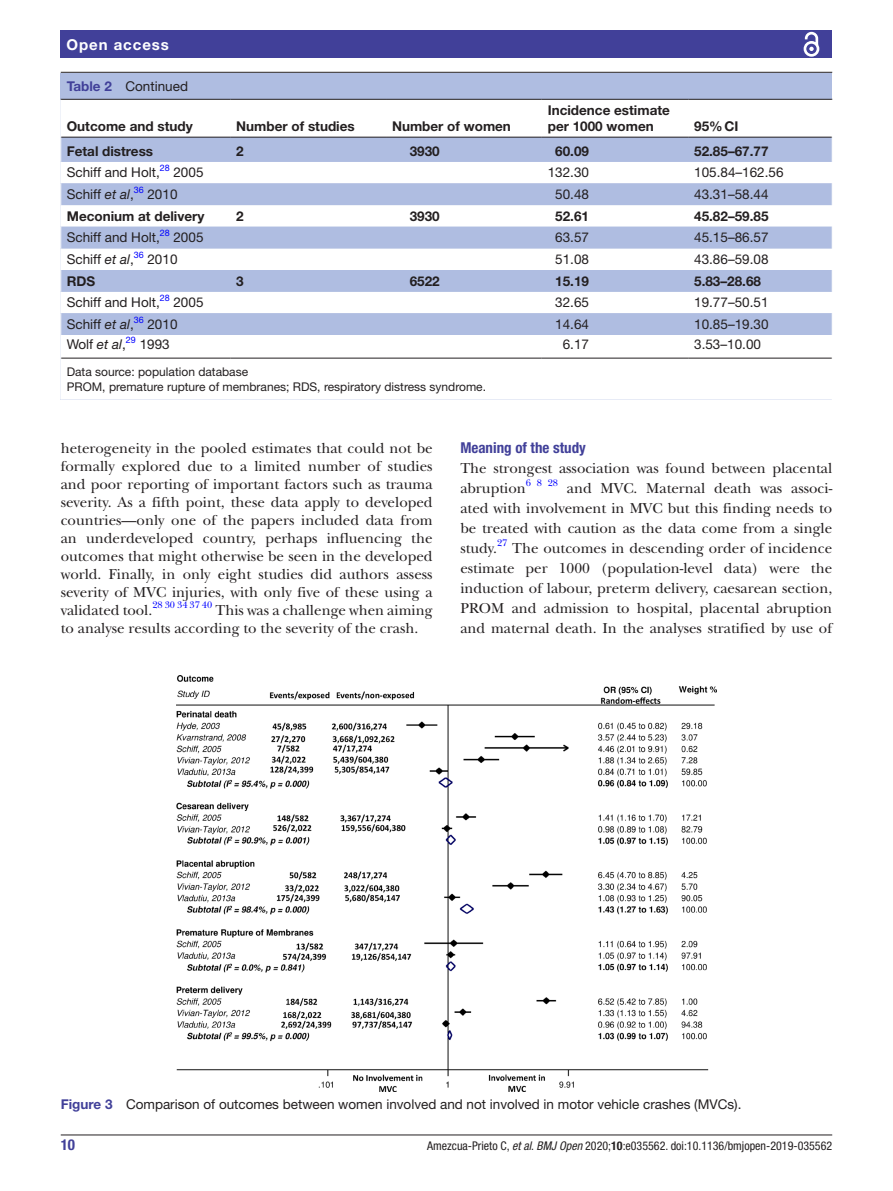
<style>
.page{position:relative;width:893px;height:1191px;background:#fff}
.page>*{position:absolute;margin:0;border:0;box-sizing:border-box;transform-origin:0 0}
.t1{font:15px/18px "New Baskerville";color:#231f20;text-align:justify}
.t2{font:700 condensed 15px "Helvetica Neue LT Std";color:#414099}
.t3{font:700 15px "Helvetica Neue LT Std";letter-spacing:.065em;color:#fff}
.t4{font:13.5px "Helvetica Neue LT Std";color:#231f20}
.t5{font:700 13.5px/16.2px "Helvetica Neue LT Std";color:#231f20}
.t6{font:12px/15px "Helvetica Neue LT Std";color:#231f20}
.t7{font:condensed 12px "Helvetica Neue LT Std";color:#231f20}
.t8{font:9.9px "New Baskerville";color:#00f}
.t9{font:9px "Helvetica Neue LT Std";color:#00f}
.s1{font-weight:700;color:#414099}
.s2{font-style:italic}
.s3{font-weight:700}
</style>
<div class="page">
<hr style="left:61px;top:1134px;width:771px;height:1px;background:#231f20">
<div style="left:61px;top:31px;width:771px;height:27px;background:#414099"></div>
<svg style="left:803px;top:31px;width:17px;height:26px"></svg>
<div style="left:61px;top:91px;width:771px;height:309px;background:#afbde1"></div>
<div style="left:61px;top:100px;width:771px;height:300px;background:#fff"></div>
<svg style="left:61px;top:138px;width:771px;height:197px"></svg>
<hr style="left:61px;top:99px;width:169px;height:1px;background:#231f20">
<hr style="left:61px;top:137px;width:169px;height:1px;background:#231f20">
<hr style="left:230px;top:99px;width:156px;height:1px;background:#231f20">
<hr style="left:230px;top:137px;width:156px;height:1px;background:#231f20">
<hr style="left:386px;top:99px;width:156px;height:1px;background:#231f20">
<hr style="left:386px;top:137px;width:156px;height:1px;background:#231f20">
<hr style="left:542px;top:99px;width:146px;height:1px;background:#231f20">
<hr style="left:542px;top:137px;width:146px;height:1px;background:#231f20">
<hr style="left:688px;top:99px;width:144px;height:1px;background:#231f20">
<hr style="left:688px;top:137px;width:144px;height:1px;background:#231f20">
<hr style="left:230px;top:358px;width:156px;height:1px;background:#231f20">
<hr style="left:386px;top:358px;width:156px;height:1px;background:#231f20">
<hr style="left:542px;top:358px;width:146px;height:1px;background:#231f20">
<hr style="left:688px;top:358px;width:144px;height:1px;background:#231f20">
<hr style="left:61px;top:358px;width:169px;height:1px;background:#231f20">
<svg style="left:60px;top:137px;width:1px;height:221px"></svg>
<hr style="left:67px;top:375px;width:765px;height:1px;background:#fff">
<hr style="left:67px;top:390px;width:765px;height:1px;background:#fff">
<div style="left:61px;top:73px;width:771px;height:18px;background:#afbde1"></div>
<hr style="left:61px;top:72px;width:771px;height:1px;background:#231f20">
<img style="left:176px;top:675px;width:540px;height:416px">
<p class="t3" style="left:66px;top:35px;width:104px">Open access</p>
<p class="t4" style="left:67px;top:78px;width:123px"><span class="s1">Table 2</span> Continued</p>
<p class="t5" style="left:67px;top:118px;width:128px">Outcome and study</p>
<p class="t5" style="left:236px;top:118px;width:120px">Number of studies</p>
<p class="t5" style="left:392px;top:118px;width:120px">Number of women</p>
<p class="t5" style="left:548px;top:102px;width:124px">Incidence estimate per 1000 women</p>
<p class="t5" style="left:694px;top:118px;width:46px">95%CI</p>
<p class="t5" style="left:67px;top:143px;width:88px">Fetal distress</p>
<p class="t5" style="left:236px;top:143px;width:9px">2</p>
<p class="t5" style="left:410px;top:143px;width:32px">3930</p>
<p class="t5" style="left:555px;top:143px;width:35px">60.09</p>
<p class="t5" style="left:694px;top:143px;width:76px">52.85–67.77</p>
<p class="t4" style="left:67px;top:165px;width:138px">Schiff and Holt,<sup>28</sup> 2005</p>
<p class="t4" style="left:548px;top:165px;width:43px">132.30</p>
<p class="t4" style="left:694px;top:165px;width:91px">105.84–162.56</p>
<p class="t4" style="left:67px;top:186px;width:112px">Schiff <span class="s2">et al</span>,<sup>36</sup> 2010</p>
<p class="t4" style="left:555px;top:186px;width:35px">50.48</p>
<p class="t4" style="left:694px;top:186px;width:76px">43.31–58.44</p>
<p class="t5" style="left:67px;top:207px;width:139px">Meconium at delivery</p>
<p class="t5" style="left:236px;top:207px;width:9px">2</p>
<p class="t5" style="left:410px;top:207px;width:32px">3930</p>
<p class="t5" style="left:555px;top:207px;width:35px">52.61</p>
<p class="t5" style="left:694px;top:207px;width:76px">45.82–59.85</p>
<p class="t4" style="left:67px;top:229px;width:138px">Schiff and Holt,<sup>28</sup> 2005</p>
<p class="t4" style="left:555px;top:229px;width:35px">63.57</p>
<p class="t4" style="left:694px;top:229px;width:76px">45.15–86.57</p>
<p class="t4" style="left:67px;top:251px;width:112px">Schiff <span class="s2">et al</span>,<sup>36</sup> 2010</p>
<p class="t4" style="left:555px;top:251px;width:35px">51.08</p>
<p class="t4" style="left:694px;top:251px;width:76px">43.86–59.08</p>
<p class="t5" style="left:67px;top:272px;width:30px">RDS</p>
<p class="t5" style="left:236px;top:272px;width:9px">3</p>
<p class="t5" style="left:410px;top:272px;width:32px">6522</p>
<p class="t5" style="left:555px;top:272px;width:35px">15.19</p>
<p class="t5" style="left:694px;top:272px;width:68px">5.83–28.68</p>
<p class="t4" style="left:67px;top:294px;width:138px">Schiff and Holt,<sup>28</sup> 2005</p>
<p class="t4" style="left:555px;top:294px;width:35px">32.65</p>
<p class="t4" style="left:694px;top:294px;width:76px">19.77–50.51</p>
<p class="t4" style="left:67px;top:316px;width:69px">Schiff <span class="s2">et al</span>,</p>
<p class="t9" style="left:134px;top:314px;width:11px">36</p>
<p class="t4" style="left:147px;top:316px;width:32px">2010</p>
<p class="t4" style="left:555px;top:316px;width:35px">14.64</p>
<p class="t4" style="left:694px;top:316px;width:76px">10.85–19.30</p>
<p class="t4" style="left:67px;top:336px;width:61px">Wolf <span class="s2">et al</span>,</p>
<p class="t9" style="left:126px;top:334px;width:11px">29</p>
<p class="t4" style="left:140px;top:336px;width:32px">1993</p>
<p class="t4" style="left:563px;top:336px;width:28px">6.17</p>
<p class="t4" style="left:694px;top:336px;width:68px">3.53–10.00</p>
<p class="t6" style="left:67px;top:364px;width:421px">Data source: population database<br>PROM, premature rupture of membranes; RDS, respiratory distress syndrome.</p>
<p class="t1" style="left:61px;top:439px;width:373px">heterogeneity in the pooled estimates that could not be formally explored due to a limited number of studies and poor reporting of important factors such as trauma severity. As a fifth point, these data apply to developed countries—only one of the papers included data from an underdeveloped country, perhaps influencing the outcomes that might otherwise be seen in the developed world. Finally, in only eight studies did authors assess severity of MVC injuries, with only five of these using a validated tool.</p>
<p class="t8" style="left:152px;top:599px;width:61px">28 30 34 37 40</p>
<p class="t1" style="left:61px;top:601px;width:373px;text-indent:155px">This was a challenge when aiming to analyse results according to the severity of the crash.</p>
<p class="t2" style="left:460px;top:439px;width:127px">Meaning of the study</p>
<p class="t1" style="left:460px;top:458px;width:373px;line-height:20px">The strongest association was found between placental abruption</p>
<p class="t8" style="left:526px;top:477px;width:34px">6 8 28</p>
<p class="t1" style="left:460px;top:478px;width:373px;line-height:20px;text-indent:107px">and MVC. Maternal death was associ&shy;ated with involvement in MVC but this finding needs to be treated with caution as the data come from a single study.<sup>27</sup> The outcomes in descending order of incidence estimate per 1000 (population-level data) were the induction of labour, preterm delivery, caesarean section, PROM and admission to hospital, placental abruption and maternal death. In the analyses stratified by use of</p>
<p class="t4" style="left:61px;top:1096px;width:682px"><span class="s1">Figure 3</span> Comparison of outcomes between women involved and not involved in motor vehicle crashes (MVCs).</p>
<p class="t2" style="left:61px;top:1135px;width:16px">10</p>
<p class="t7" style="left:427px;top:1138px;width:406px">Amezcua-Prieto C, <span class="s2">et al</span>. <span class="s2">BMJ Open</span> 2020;<span class="s3">10</span>:e035562. doi:10.1136/bmjopen-2019-035562</p>
</div>
